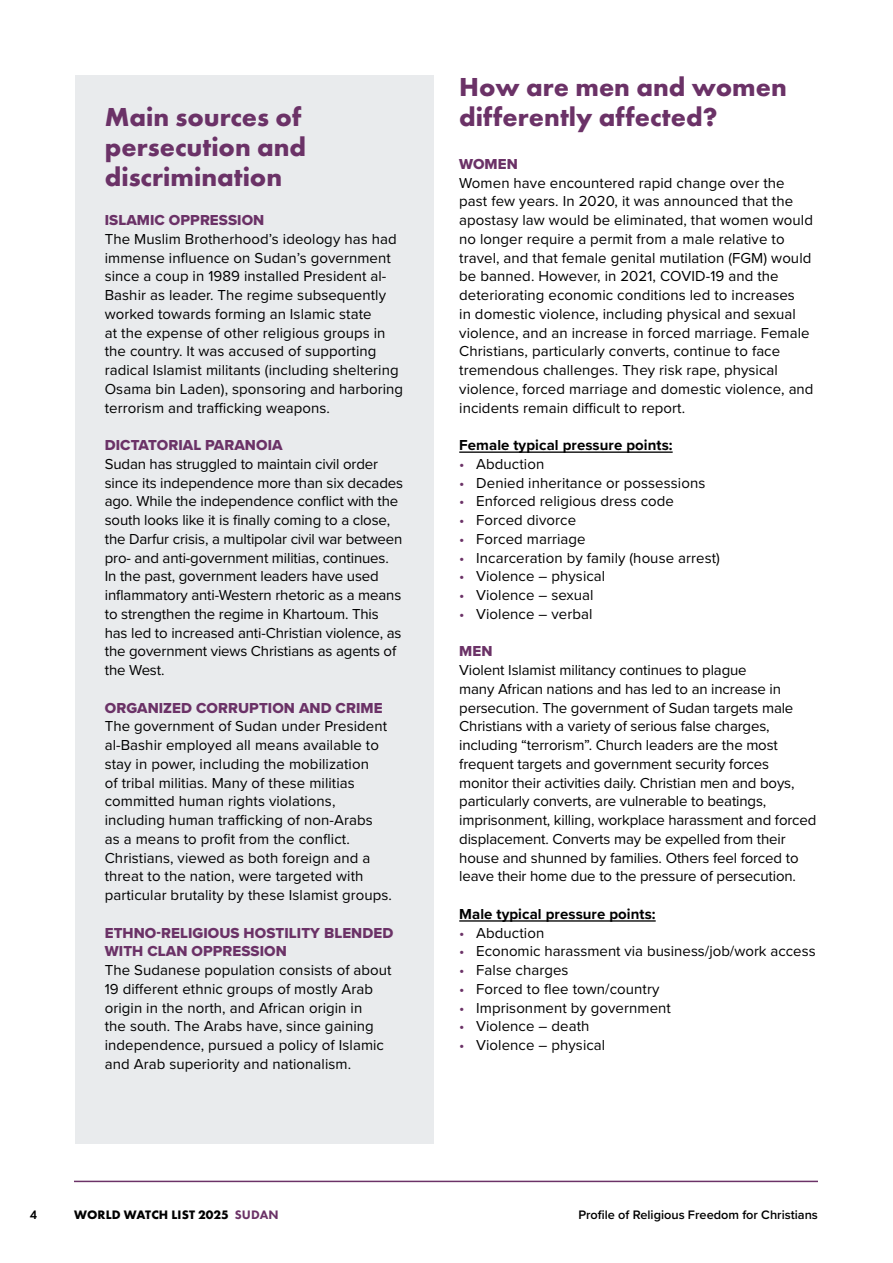
<style>
.page{position:relative;width:893px;height:1263px;background:#fff}
.page>*{position:absolute;margin:0;border:0;box-sizing:border-box;transform-origin:0 0}
.t1{font:700 27px/30px "Futura PT";color:#6b3267}
.t2{font:15px/18.8px "Proxima Nova";letter-spacing:.005em;color:#000}
.t3{font:15px/18.8px "Proxima Nova Extrabld";letter-spacing:.005em;color:#6b3267}
.t4{font:700 15px "Proxima Nova";letter-spacing:.005em;color:#000}
.t5{font:600 12.75px "Proxima Nova";color:#000}
.t6{font:700 12.75px "Futura PT";letter-spacing:.01em;color:#000}
.t7{font:600 12.75px "Futura PT";color:#000}
.s1{color:#6b3267}
.s2{font-weight:800;color:#6b3267}
</style>
<div class="page">
<hr style="left:74px;top:1181px;width:744px;height:1px;background:#6b3267">
<div style="left:75px;top:75px;width:359px;height:1069px;background:#e9ebed"></div>
<hr style="left:459px;top:451px;width:214px;height:2px;background:#000">
<hr style="left:459px;top:920px;width:197px;height:2px;background:#000">
<h1 class="t1" style="left:105px;top:101px;width:203px">Main sources of persecution and discrimination</h1>
<p class="t3" style="left:105px;top:210px;width:161px">ISLAMIC OPPRESSION</p>
<p class="t2" style="left:105px;top:229px;width:300px">The Muslim Brotherhood’s ideology has had immense influence on Sudan’s government since a coup in 1989 installed President al-Bashir as leader. The regime subsequently worked towards forming an Islamic state<br>at the expense of other religious groups in the country. It was accused of supporting radical Islamist militants (including sheltering Osama bin Laden), sponsoring and harboring terrorism and trafficking weapons.</p>
<p class="t3" style="left:105px;top:435px;width:179px">DICTATORIAL PARANOIA</p>
<p class="t2" style="left:105px;top:454px;width:300px">Sudan has struggled to maintain civil order since its independence more than six decades ago. While the independence conflict with the south looks like it is finally coming to a close, the Darfur crisis, a multipolar civil war between pro- and anti-government militias, continues.<br>In the past, government leaders have used inflammatory anti-Western rhetoric as a means to strengthen the regime in Khartoum. This has led to increased anti-Christian violence, as the government views Christians as agents of the West.</p>
<p class="t3" style="left:105px;top:698px;width:279px">ORGANIZED CORRUPTION AND CRIME</p>
<p class="t2" style="left:105px;top:716px;width:289px">The government of Sudan under President al-Bashir employed all means available to stay in power, including the mobilization<br>of tribal militias. Many of these militias committed human rights violations, including human trafficking of non-Arabs<br>as a means to profit from the conflict.<br>Christians, viewed as both foreign and a threat to the nation, were targeted with particular brutality by these Islamist groups.</p>
<p class="t3" style="left:105px;top:923px;width:290px">ETHNO-RELIGIOUS HOSTILITY BLENDED<br>WITH CLAN OPPRESSION</p>
<p class="t2" style="left:105px;top:960px;width:288px">The Sudanese population consists of about 19 different ethnic groups of mostly Arab origin in the north, and African origin in<br>the south. The Arabs have, since gaining independence, pursued a policy of Islamic and Arab superiority and nationalism.</p>
<h1 class="t1" style="left:459px;top:71px;width:329px">How are men and women differently affected?</h1>
<p class="t3" style="left:459px;top:154px;width:60px">WOMEN</p>
<p class="t2" style="left:459px;top:172px;width:356px">Women have encountered rapid change over the past few years. In 2020, it was announced that the apostasy law would be eliminated, that women would no longer require a permit from a male relative to travel, and that female genital mutilation (FGM) would be banned. However, in 2021, COVID-19 and the deteriorating economic conditions led to increases<br>in domestic violence, including physical and sexual violence, and an increase in forced marriage. Female Christians, particularly converts, continue to face tremendous challenges. They risk rape, physical violence, forced marriage and domestic violence, and incidents remain difficult to report.</p>
<p class="t4" style="left:459px;top:434px;width:215px">Female typical pressure points:</p>
<p class="t2" style="left:459px;top:454px;width:87px"><span class="s1">•</span> Abduction</p>
<p class="t2" style="left:459px;top:472px;width:248px"><span class="s1">•</span> Denied inheritance or possessions</p>
<p class="t2" style="left:459px;top:491px;width:216px"><span class="s1">•</span> Enforced religious dress code</p>
<p class="t2" style="left:459px;top:510px;width:118px"><span class="s1">•</span> Forced divorce</p>
<p class="t2" style="left:459px;top:529px;width:128px"><span class="s1">•</span> Forced marriage</p>
<p class="t2" style="left:459px;top:547px;width:262px"><span class="s1">•</span> Incarceration by family (house arrest)</p>
<p class="t2" style="left:459px;top:566px;width:148px"><span class="s1">•</span> Violence – physical</p>
<p class="t2" style="left:459px;top:585px;width:136px"><span class="s1">•</span> Violence – sexual</p>
<p class="t2" style="left:459px;top:604px;width:135px"><span class="s1">•</span> Violence – verbal</p>
<p class="t3" style="left:459px;top:642px;width:35px">MEN</p>
<p class="t2" style="left:459px;top:660px;width:359px">Violent Islamist militancy continues to plague<br>many African nations and has led to an increase in persecution. The government of Sudan targets male Christians with a variety of serious false charges, including “terrorism”. Church leaders are the most frequent targets and government security forces monitor their activities daily. Christian men and boys, particularly converts, are vulnerable to beatings, imprisonment, killing, workplace harassment and forced displacement. Converts may be expelled from their house and shunned by families. Others feel forced to leave their home due to the pressure of persecution.</p>
<p class="t4" style="left:459px;top:903px;width:198px">Male typical pressure points:</p>
<p class="t2" style="left:459px;top:922px;width:87px"><span class="s1">•</span> Abduction</p>
<p class="t2" style="left:459px;top:941px;width:358px"><span class="s1">•</span> Economic harassment via business/job/work access</p>
<p class="t2" style="left:459px;top:960px;width:111px"><span class="s1">•</span> False charges</p>
<p class="t2" style="left:459px;top:979px;width:202px"><span class="s1">•</span> Forced to flee town/country</p>
<p class="t2" style="left:459px;top:997px;width:213px"><span class="s1">•</span> Imprisonment by government</p>
<p class="t2" style="left:459px;top:1016px;width:132px"><span class="s1">•</span> Violence – death</p>
<p class="t2" style="left:459px;top:1035px;width:148px"><span class="s1">•</span> Violence – physical</p>
<p class="t7" style="left:30px;top:1207px;width:9px">4</p>
<p class="t6" style="left:74px;top:1206px;width:206px">WORLD WATCH LIST 2025 <span class="s2">SUDAN</span></p>
<p class="t5" style="left:578px;top:1205px;width:241px">Profile of Religious Freedom for Christians</p>
</div>
